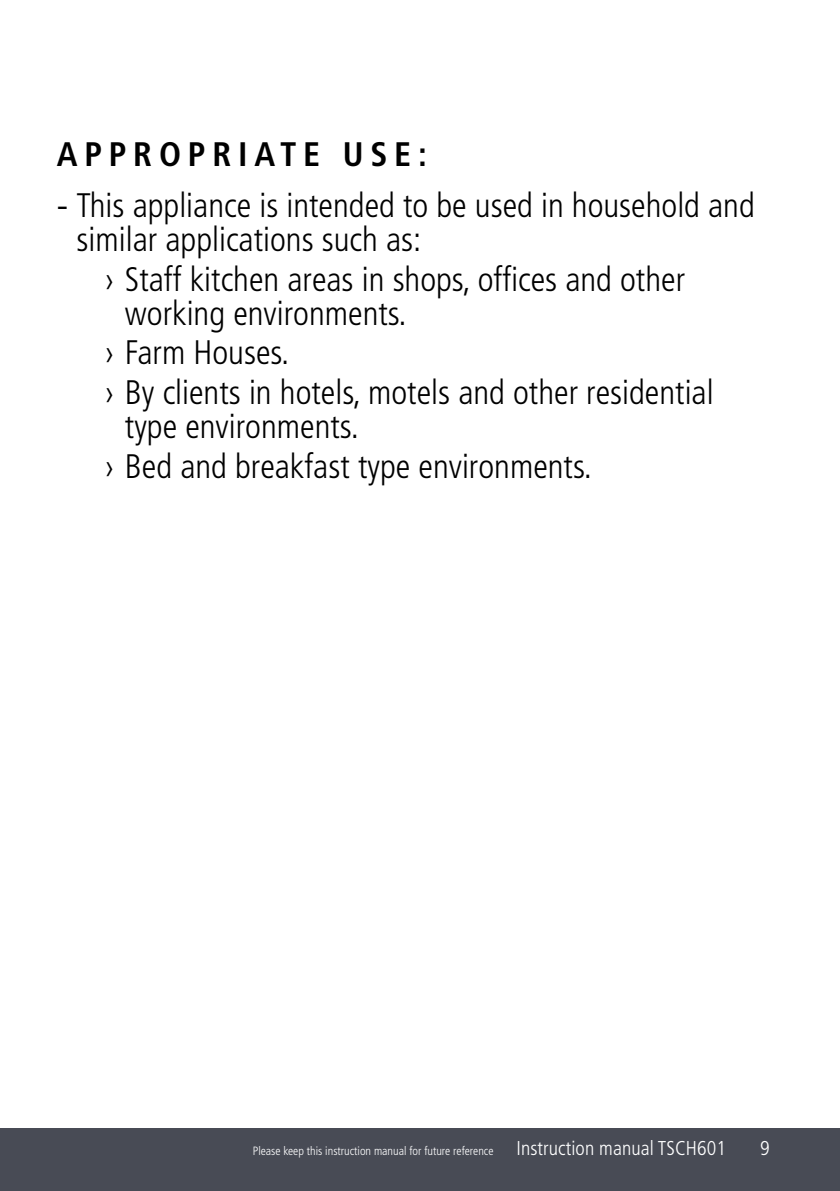
<style>
.page{position:relative;width:840px;height:1191px;background:#fff}
.page>*{position:absolute;margin:0;border:0;box-sizing:border-box;transform-origin:0 0}
.t1{font:300 condensed 34px/34px "Frutiger";color:#000}
.t2{font:700 condensed 34px "Frutiger";letter-spacing:.2em;color:#000}
.t3{font:300 condensed 20px "Frutiger";color:#fff}
.t4{font:300 condensed 12px "Frutiger";color:#fff}
.s1{font-stretch:normal}
.s2{font-size:20px}
</style>
<div class="page">
<div style="left:0;top:1128px;width:839px;height:63px;background:#484b55"></div>
<p class="t2" style="left:57px;top:140px;width:371px">APPROPRIATE USE:</p>
<p class="t1" style="left:77px;top:191px;width:679px;text-indent:-20px"><span class="s1">-</span> This appliance is intended to be used in household and similar applications such as:</p>
<p class="t1" style="left:125px;top:264px;width:561px;text-indent:-20px">› Staff kitchen areas in shops, offices and other working environments.</p>
<p class="t1" style="left:105px;top:335px;width:609px;line-height:39.6px">› Farm Houses.<br>› By clients in hotels, motels and other residential</p>
<p class="t1" style="left:105px;top:409px;width:488px;line-height:39.6px;text-indent:20px">type environments.<br>› Bed and breakfast type environments.</p>
<p class="t4" style="left:253px;top:1145px;width:474px">Please keep this instruction manual for future reference <span class="s2">Instruction manual TSCH601</span></p>
<p class="t3" style="left:759px;top:1139px;width:11px">9</p>
</div>
